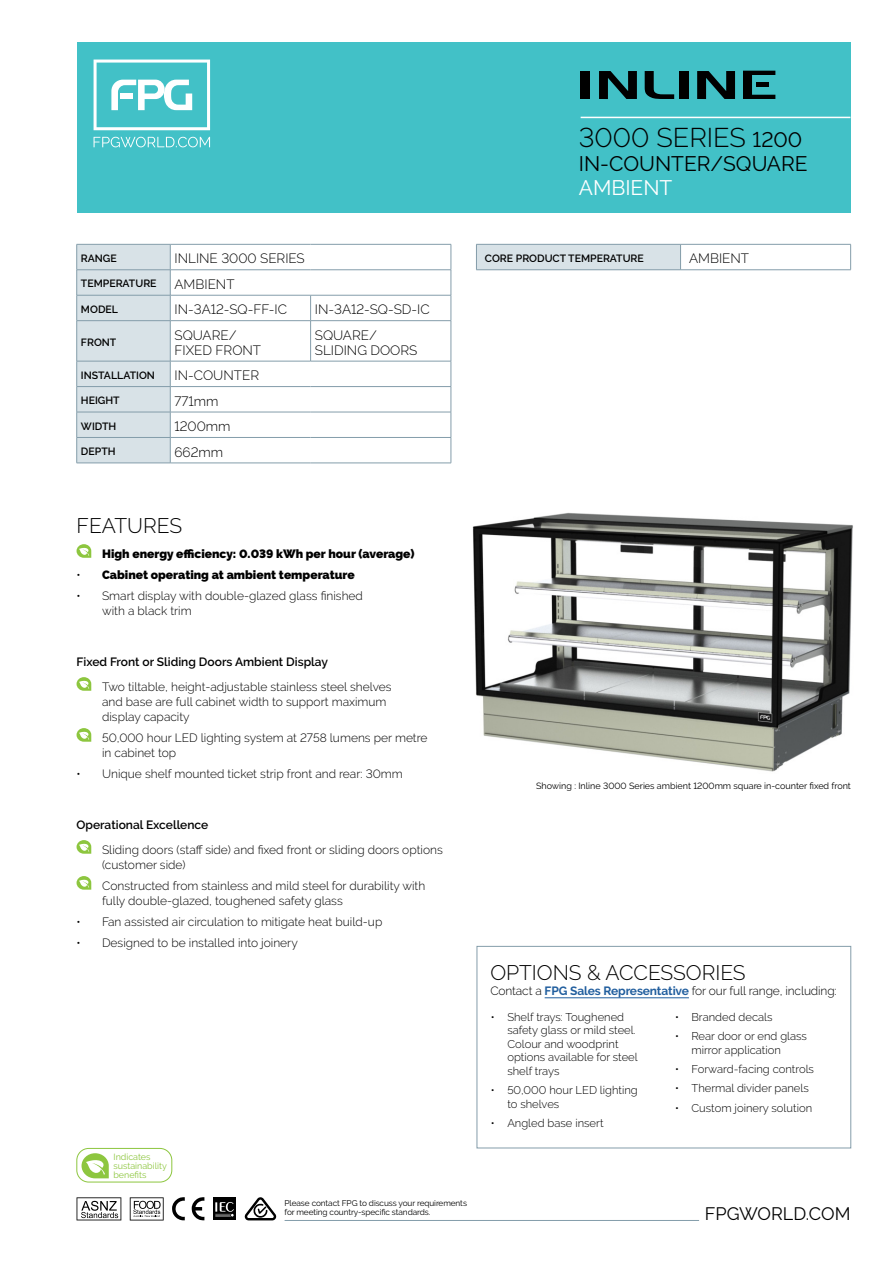
<style>
.page{position:relative;width:893px;height:1263px;background:#fff}
.page>*{position:absolute;margin:0;border:0;box-sizing:border-box;transform-origin:0 0}
.t1{font:300 27px "Raleway";color:#000}
.t2{font:300 21px "Raleway";color:#000}
.t3{font:21px "Raleway";color:#000}
.t4{font:21px "Raleway";color:#fff}
.t5{font:18px "Raleway";color:#000}
.t6{font:300 13.5px/15px "Raleway";color:#000}
.t7{font:300 12px/15px "Raleway";color:#000}
.t8{font:800 12px "Raleway";color:#000}
.t9{font:600 12px "Raleway";color:#000}
.t10{font:300 11.25px/13.5px "Raleway";color:#000}
.t11{font:600 10.5px "Raleway";color:#000}
.t12{font:9px "Raleway";color:#000}
.t13{font:9px/9px "Raleway";color:#8dc63f}
.t14{font:8.25px/9px "Raleway";letter-spacing:-.01em;color:#000}
.s1{font-weight:400;font-size:21px}
.s2{font-weight:300}
.s3{font-weight:700;color:#215e9e}
</style>
<div class="page">
<div style="left:77px;top:43px;width:773px;height:170px;background:#42c1c7"></div>
<svg style="left:94px;top:137px;width:116px;height:10px"></svg>
<svg style="left:94px;top:60px;width:116px;height:70px"></svg>
<hr style="left:285px;top:1220px;width:414px;height:1px;background:#849daa">
<svg style="left:77px;top:1197px;width:44px;height:23px"></svg>
<svg style="left:130px;top:1197px;width:34px;height:23px"></svg>
<svg style="left:192px;top:1197px;width:12px;height:23px"></svg>
<svg style="left:172px;top:1197px;width:13px;height:23px"></svg>
<div style="left:213px;top:1197px;width:23px;height:23px;background:#000"></div>
<svg style="left:215px;top:1202px;width:19px;height:15px"></svg>
<svg style="left:244px;top:1197px;width:32px;height:23px"></svg>
<img style="left:472px;top:512px;width:381px;height:260px">
<svg style="left:77px;top:544px;width:14px;height:14px"></svg>
<svg style="left:77px;top:677px;width:14px;height:14px"></svg>
<svg style="left:77px;top:728px;width:14px;height:14px"></svg>
<svg style="left:77px;top:840px;width:14px;height:14px"></svg>
<svg style="left:77px;top:876px;width:14px;height:14px"></svg>
<hr style="left:581px;top:117px;width:269px;height:1px;background:#fff">
<div style="left:581px;top:71px;width:9px;height:28px;background:#000"></div>
<svg style="left:599px;top:71px;width:38px;height:28px"></svg>
<svg style="left:645px;top:71px;width:29px;height:28px"></svg>
<div style="left:679px;top:71px;width:10px;height:28px;background:#000"></div>
<svg style="left:743px;top:71px;width:32px;height:28px"></svg>
<svg style="left:697px;top:71px;width:38px;height:28px"></svg>
<svg style="left:82px;top:1153px;width:27px;height:25px"></svg>
<div style="left:77px;top:1148px;width:95px;height:34px;border:1px solid #8dc63f;border-radius:12px"></div>
<div style="left:476px;top:244px;width:205px;height:26px;background:#d8e2e7"></div>
<svg style="left:476px;top:245px;width:1px;height:24px"></svg>
<hr style="left:476px;top:244px;width:205px;height:1px;background:#849daa">
<svg style="left:680px;top:244px;width:1px;height:25px"></svg>
<hr style="left:681px;top:244px;width:170px;height:1px;background:#849daa">
<svg style="left:850px;top:244px;width:1px;height:25px"></svg>
<hr style="left:476px;top:269px;width:205px;height:1px;background:#849daa">
<hr style="left:681px;top:269px;width:170px;height:1px;background:#849daa">
<hr style="left:170px;top:244px;width:141px;height:1px;background:#849daa">
<hr style="left:311px;top:244px;width:140px;height:1px;background:#849daa">
<hr style="left:170px;top:269px;width:141px;height:1px;background:#849daa">
<hr style="left:311px;top:269px;width:140px;height:1px;background:#849daa">
<hr style="left:170px;top:295px;width:141px;height:1px;background:#849daa">
<hr style="left:311px;top:295px;width:140px;height:1px;background:#849daa">
<svg style="left:310px;top:295px;width:1px;height:25px"></svg>
<svg style="left:451px;top:244px;width:1px;height:76px"></svg>
<hr style="left:77px;top:463px;width:93px;height:1px;background:#849daa">
<svg style="left:76px;top:244px;width:95px;height:219px;background:#d2dde3"></svg>
<hr style="left:310px;top:321px;width:1px;height:40px;background:#849daa">
<hr style="left:451px;top:321px;width:1px;height:40px;background:#849daa">
<svg style="left:451px;top:361px;width:1px;height:102px"></svg>
<hr style="left:170px;top:320px;width:141px;height:1px;background:#849daa">
<hr style="left:311px;top:320px;width:140px;height:1px;background:#849daa">
<hr style="left:170px;top:361px;width:141px;height:1px;background:#849daa">
<hr style="left:311px;top:361px;width:140px;height:1px;background:#849daa">
<hr style="left:170px;top:386px;width:141px;height:1px;background:#849daa">
<hr style="left:311px;top:386px;width:140px;height:1px;background:#849daa">
<hr style="left:170px;top:412px;width:141px;height:1px;background:#849daa">
<hr style="left:311px;top:412px;width:140px;height:1px;background:#849daa">
<hr style="left:170px;top:437px;width:141px;height:1px;background:#849daa">
<hr style="left:311px;top:437px;width:140px;height:1px;background:#849daa">
<hr style="left:170px;top:463px;width:141px;height:1px;background:#849daa">
<hr style="left:311px;top:463px;width:140px;height:1px;background:#849daa">
<div style="left:477px;top:946px;width:374px;height:202px;border:1px solid #849daa"></div>
<hr style="left:545px;top:997px;width:144px;height:1px;background:#215e9e">
<h1 class="t1" style="left:579px;top:122px;width:225px">3000 SERIES <span class="s1">1200</span></h1>
<h2 class="t3" style="left:579px;top:152px;width:230px">IN-COUNTER/SQUARE</h2>
<h2 class="t4" style="left:579px;top:176px;width:95px">AMBIENT</h2>
<p class="t11" style="left:81px;top:252px;width:37px">RANGE</p>
<p class="t6" style="left:175px;top:251px;width:132px">INLINE 3000 SERIES</p>
<p class="t11" style="left:485px;top:252px;width:160px">CORE PRODUCT TEMPERATURE</p>
<p class="t6" style="left:689px;top:251px;width:62px">AMBIENT</p>
<p class="t11" style="left:81px;top:278px;width:77px">TEMPERATURE</p>
<p class="t6" style="left:175px;top:276px;width:62px">AMBIENT</p>
<p class="t11" style="left:81px;top:303px;width:39px">MODEL</p>
<p class="t6" style="left:175px;top:302px;width:114px">IN-3A12-SQ-FF-IC</p>
<p class="t6" style="left:315px;top:302px;width:116px">IN-3A12-SQ-SD-IC</p>
<p class="t11" style="left:81px;top:336px;width:37px">FRONT</p>
<p class="t6" style="left:175px;top:327px;width:88px">SQUARE/<br>FIXED FRONT</p>
<p class="t6" style="left:315px;top:327px;width:104px">SQUARE/<br>SLIDING DOORS</p>
<p class="t11" style="left:81px;top:369px;width:75px">INSTALLATION</p>
<p class="t6" style="left:175px;top:368px;width:86px">IN-COUNTER</p>
<p class="t11" style="left:81px;top:394px;width:40px">HEIGHT</p>
<p class="t6" style="left:175px;top:393px;width:45px">771mm</p>
<p class="t11" style="left:81px;top:420px;width:37px">WIDTH</p>
<p class="t6" style="left:175px;top:419px;width:58px">1200mm</p>
<p class="t11" style="left:81px;top:445px;width:36px">DEPTH</p>
<p class="t6" style="left:175px;top:444px;width:50px">662mm</p>
<h2 class="t2" style="left:77px;top:514px;width:107px">FEATURES</h2>
<p class="t8" style="left:102px;top:547px;width:314px">High energy efficiency: 0.039 kWh per hour (average)</p>
<p class="t8" style="left:77px;top:567px;width:280px"><span class="s2">•</span> Cabinet operating at ambient temperature</p>
<p class="t7" style="left:102px;top:588px;width:262px;text-indent:-26px">• Smart display with double-glazed glass finished with a black trim</p>
<p class="t9" style="left:77px;top:655px;width:253px">Fixed Front or Sliding Doors Ambient Display</p>
<p class="t7" style="left:102px;top:679px;width:291px">Two tiltable, height-adjustable stainless steel shelves and base are full cabinet width to support maximum display capacity</p>
<p class="t7" style="left:102px;top:730px;width:327px">50,000 hour LED lighting system at 2758 lumens per metre in cabinet top</p>
<p class="t7" style="left:77px;top:766px;width:328px">• Unique shelf mounted ticket strip front and rear: 30mm</p>
<p class="t9" style="left:77px;top:818px;width:133px">Operational Excellence</p>
<p class="t7" style="left:102px;top:842px;width:342px">Sliding doors (staff side) and fixed front or sliding doors options (customer side)</p>
<p class="t7" style="left:102px;top:878px;width:325px">Constructed from stainless and mild steel for durability with fully double-glazed, toughened safety glass</p>
<p class="t7" style="left:77px;top:914px;width:307px">• Fan assisted air circulation to mitigate heat build-up</p>
<p class="t7" style="left:77px;top:935px;width:223px">• Designed to be installed into joinery</p>
<p class="t13" style="left:113px;top:1152px;width:55px">Indicates sustainability benefits</p>
<p class="t14" style="left:285px;top:1198px;width:184px">Please contact FPG to discuss your requirements for meeting country-specific standards.</p>
<p class="t12" style="left:536px;top:781px;width:316px">Showing : Inline 3000 Series ambient 1200mm square in-counter fixed front</p>
<h2 class="t2" style="left:490px;top:960px;width:257px">OPTIONS &amp; ACCESSORIES</h2>
<p class="t7" style="left:490px;top:983px;width:348px">Contact a <span class="s3">FPG Sales Representative</span> for our full range, including:</p>
<p class="t10" style="left:507px;top:1010px;width:132px;text-indent:-17px">• Shelf trays: Toughened safety glass or mild steel.<br>Colour and woodprint options available for steel shelf trays</p>
<p class="t10" style="left:507px;top:1083px;width:132px;text-indent:-17px">• 50,000 hour LED lighting to shelves</p>
<p class="t10" style="left:491px;top:1116px;width:114px">• Angled base insert</p>
<p class="t10" style="left:675px;top:1010px;width:99px">• Branded decals</p>
<p class="t10" style="left:691px;top:1029px;width:117px;text-indent:-17px">• Rear door or end glass mirror application</p>
<p class="t10" style="left:675px;top:1062px;width:141px">• Forward-facing controls</p>
<p class="t10" style="left:675px;top:1082px;width:135px">• Thermal divider panels</p>
<p class="t10" style="left:675px;top:1101px;width:139px">• Custom joinery solution</p>
<h3 class="t5" style="left:705px;top:1203px;width:147px">FPGWORLD.COM</h3>
</div>
